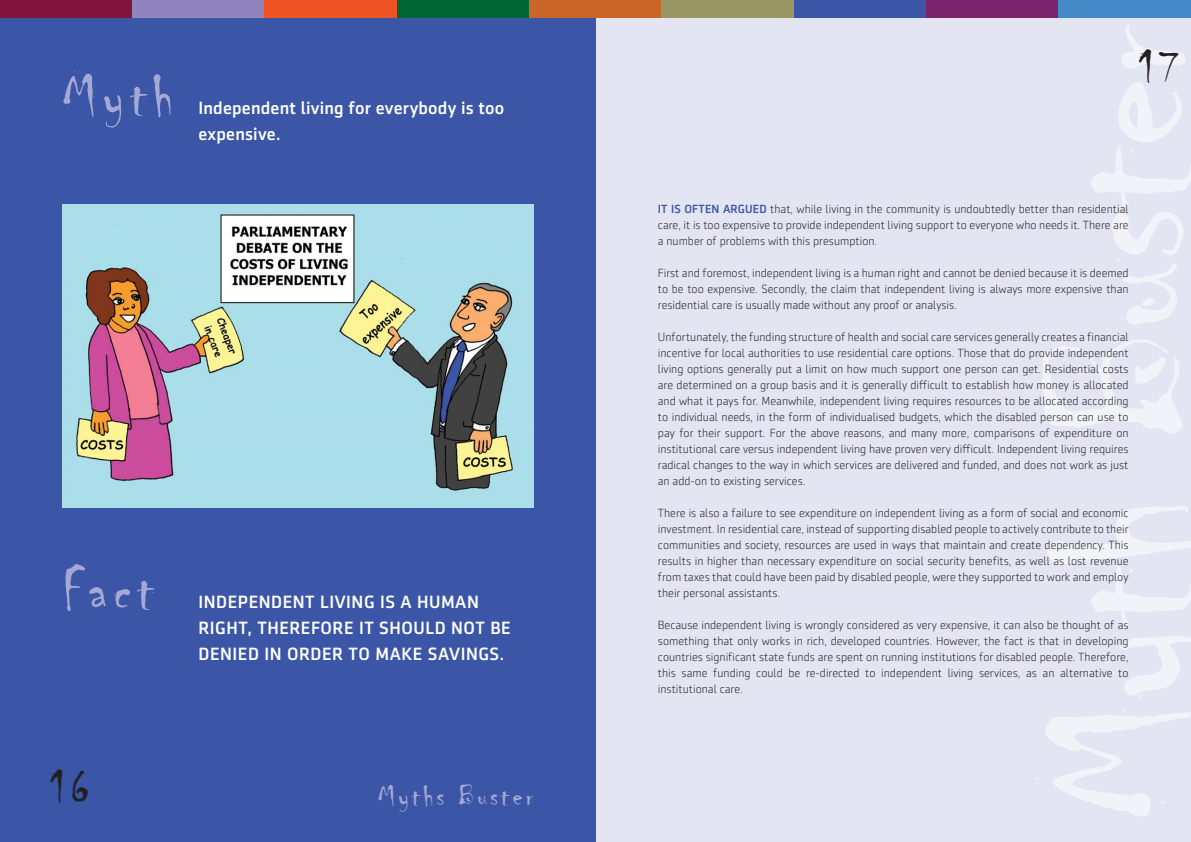
<style>
.page{position:relative;width:1191px;height:842px;background:#fff}
.page>*{position:absolute;margin:0;border:0;box-sizing:border-box;transform-origin:0 0}
.t1{font:60px "Chiller";letter-spacing:.1em;color:#a4a8d4}
.t2{font:48px "Chiller";color:#231f20}
.t3{font:30px "Chiller";letter-spacing:.1em;color:#a4a8d4}
.t4{font:500 18px/26px "Sentico Sans DT";letter-spacing:.03em;color:#fff}
.t5{font:500 18px/26px "Sentico Sans DT";letter-spacing:.01em;color:#fff}
.t6{font:300 12px/16px "Sentico Sans DT";color:#231f20;text-align:justify}
.s1{color:#3b56a6}
.s2{font-weight:500;color:#3b56a6}
</style>
<div class="page">
<div style="left:595px;top:0;width:596px;height:842px;background:#e4e5f3"></div>
<div style="left:0;top:0;width:595px;height:842px;background:#3b56a6"></div>
<img style="left:62px;top:204px;width:471px;height:304px">
<div style="left:0;top:0;width:132px;height:17px;background:#81143a"></div>
<div style="left:132px;top:0;width:133px;height:17px;background:#9084bf"></div>
<div style="left:265px;top:0;width:132px;height:17px;background:#f05323"></div>
<div style="left:397px;top:0;width:132px;height:17px;background:#006735"></div>
<div style="left:529px;top:0;width:132px;height:17px;background:#ca6628"></div>
<div style="left:661px;top:0;width:133px;height:17px;background:#989763"></div>
<div style="left:794px;top:0;width:132px;height:17px;background:#3b56a6"></div>
<div style="left:926px;top:0;width:132px;height:17px;background:#7b236d"></div>
<div style="left:1058px;top:0;width:133px;height:17px;background:#4689c8"></div>
<h1 class="t1" style="left:62px;top:76px;width:112px"><span class="s1">M</span>yth</h1>
<h3 class="t5" style="left:198px;top:97px;width:307px">Independent living for everybody is too expensive.</h3>
<h1 class="t1" style="left:62px;top:570px;width:93px">Fact</h1>
<h2 class="t2" style="left:51px;top:773px;width:40px">16</h2>
<h3 class="t4" style="left:198px;top:591px;width:314px">INDEPENDENT LIVING IS A HUMAN<br>RIGHT, THEREFORE IT SHOULD NOT BE<br>DENIED IN ORDER TO MAKE SAVINGS.</h3>
<h3 class="t3" style="left:378px;top:786px;width:156px">Myths Buster</h3>
<h2 class="t2" style="left:1140px;top:53px;width:42px">17</h2>
<p class="t6" style="left:658px;top:202px;width:472px"><span class="s2">IT IS OFTEN ARGUED</span> that, while living in the community is undoubtedly better than residential care, it is too expensive to provide independent living support to everyone who needs it. There are a number of problems with this presumption.</p>
<p class="t6" style="left:658px;top:266px;width:472px">First and foremost, independent living is a human right and cannot be denied because it is deemed to be too expensive. Secondly, the claim that independent living is always more expensive than residential care is usually made without any proof or analysis.</p>
<p class="t6" style="left:658px;top:330px;width:472px">Unfortunately, the funding structure of health and social care services generally creates a financial incentive for local authorities to use residential care options. Those that do provide independent living options generally put a limit on how much support one person can get. Residential costs are determined on a group basis and it is generally difficult to establish how money is allocated and what it pays for. Meanwhile, independent living requires resources to be allocated according to individual needs, in the form of individualised budgets, which the disabled person can use to pay for their support. For the above reasons, and many more, comparisons of expenditure on institutional care versus independent living have proven very difficult. Independent living requires radical changes to the way in which services are delivered and funded, and does not work as just an add-on to existing services.</p>
<p class="t6" style="left:658px;top:506px;width:472px">There is also a failure to see expenditure on independent living as a form of social and economic investment. In residential care, instead of supporting disabled people to actively contribute to their communities and society, resources are used in ways that maintain and create dependency. This results in higher than necessary expenditure on social security benefits, as well as lost revenue from taxes that could have been paid by disabled people, were they supported to work and employ their personal assistants.</p>
<p class="t6" style="left:658px;top:618px;width:472px">Because independent living is wrongly considered as very expensive, it can also be thought of as something that only works in rich, developed countries. However, the fact is that in developing countries significant state funds are spent on running institutions for disabled people. Therefore, this same funding could be re-directed to independent living services, as an alternative to institutional care.</p>
</div>
